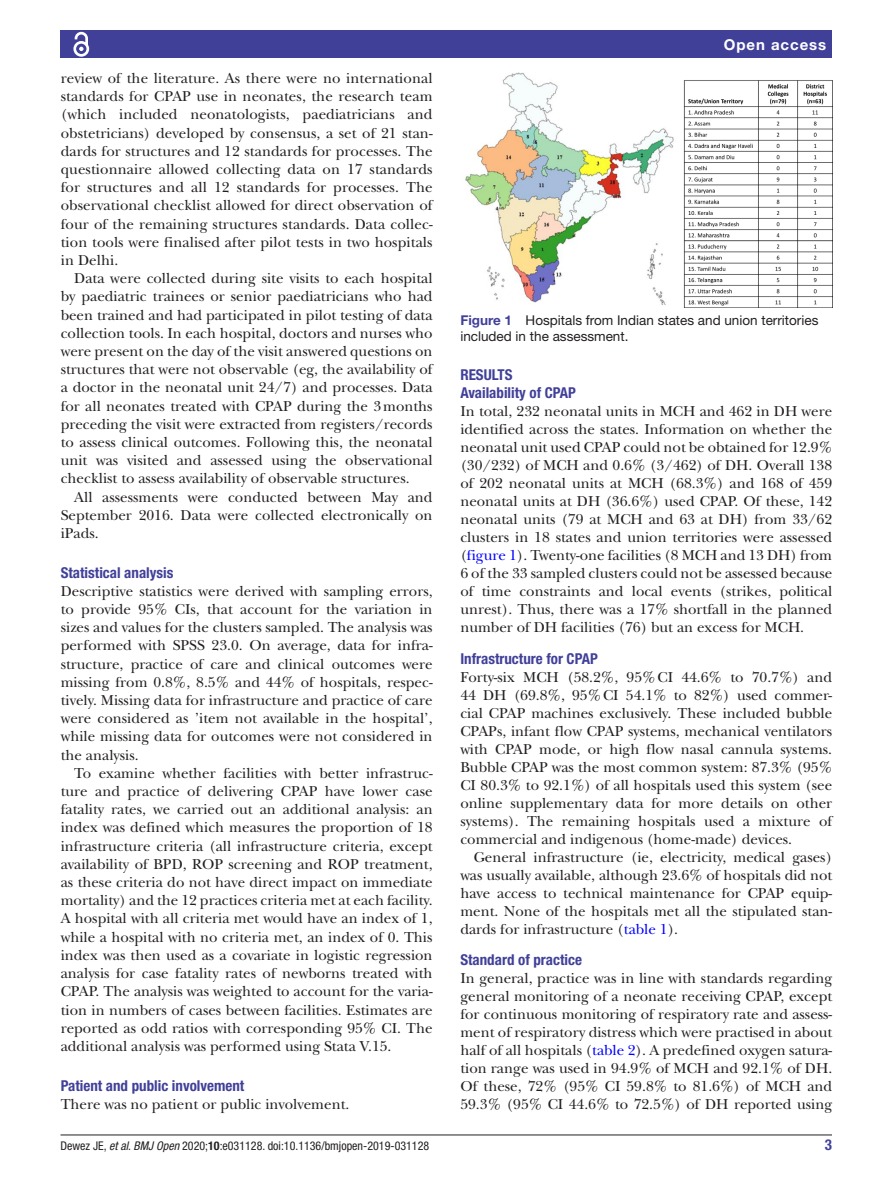
<style>
.page{position:relative;width:893px;height:1191px;background:#fff}
.page>*{position:absolute;margin:0;border:0;box-sizing:border-box;transform-origin:0 0}
.t1{font:15px/18.1px "New Baskerville";color:#231f20;text-align:justify}
.t2{font:700 condensed 15px/18px "Helvetica Neue LT Std";color:#414099}
.t3{font:700 15px "Helvetica Neue LT Std";letter-spacing:.065em;color:#fff}
.t4{font:13.5px/16.2px "Helvetica Neue LT Std";color:#231f20}
.t5{font:condensed 12px "Helvetica Neue LT Std";color:#231f20}
.s1{font-weight:700;color:#414099}
.s2{color:#00f}
.s3{font-style:italic}
.s4{font-weight:700}
</style>
<div class="page">
<hr style="left:61px;top:1134px;width:771px;height:1px;background:#231f20">
<div style="left:61px;top:31px;width:771px;height:27px;background:#414099"></div>
<svg style="left:73px;top:31px;width:17px;height:26px"></svg>
<img style="left:465px;top:73px;width:367px;height:234px">
<p class="t1" style="left:61px;top:69px;width:373px">review of the literature. As there were no international standards for CPAP use in neonates, the research team (which included neonatologists, paediatricians and obstetricians) developed by consensus, a set of 21 stan&shy;dards for structures and 12 standards for processes. The questionnaire allowed collecting data on 17 standards for structures and all 12 standards for processes. The observational checklist allowed for direct observation of four of the remaining structures standards. Data collec&shy;tion tools were finalised after pilot tests in two hospitals in Delhi.</p>
<p class="t1" style="left:61px;top:269px;width:373px;text-indent:14px">Data were collected during site visits to each hospital by paediatric trainees or senior paediatricians who had been trained and had participated in pilot testing of data collection tools. In each hospital, doctors and nurses who were present on the day of the visit answered questions on structures that were not observable (eg, the availability of a doctor in the neonatal unit 24/7) and processes. Data for all neonates treated with CPAP during the 3months preceding the visit were extracted from registers/records to assess clinical outcomes. Following this, the neonatal unit was visited and assessed using the observational checklist to assess availability of observable structures.</p>
<p class="t1" style="left:61px;top:488px;width:373px;text-indent:14px">All assessments were conducted between May and September 2016. Data were collected electronically on iPads.</p>
<p class="t2" style="left:61px;top:563px;width:114px">Statistical analysis</p>
<p class="t1" style="left:61px;top:582px;width:373px">Descriptive statistics were derived with sampling errors, to provide 95% CIs, that account for the variation in sizes and values for the clusters sampled. The analysis was performed with SPSS 23.0. On average, data for infra&shy;structure, practice of care and clinical outcomes were missing from 0.8%, 8.5% and 44% of hospitals, respec&shy;tively. Missing data for infrastructure and practice of care were considered as ’item not available in the hospital’, while missing data for outcomes were not considered in the analysis.</p>
<p class="t1" style="left:61px;top:764px;width:373px;text-indent:14px">To examine whether facilities with better infrastruc&shy;ture and practice of delivering CPAP have lower case fatality rates, we carried out an additional analysis: an index was defined which measures the proportion of 18 infrastructure criteria (all infrastructure criteria, except availability of BPD, ROP screening and ROP treatment, as these criteria do not have direct impact on immediate mortality) and the 12 practices criteria met at each facility.<br>A hospital with all criteria met would have an index of 1, while a hospital with no criteria met, an index of 0. This index was then used as a covariate in logistic regression analysis for case fatality rates of newborns treated with CPAP. The analysis was weighted to account for the varia&shy;tion in numbers of cases between facilities. Estimates are reported as odd ratios with corresponding 95% CI. The additional analysis was performed using Stata V.15.</p>
<p class="t2" style="left:61px;top:1076px;width:185px">Patient and public involvement</p>
<p class="t1" style="left:61px;top:1094px;width:290px">There was no patient or public involvement.</p>
<p class="t3" style="left:724px;top:35px;width:104px">Open access</p>
<p class="t4" style="left:460px;top:312px;width:360px"><span class="s1">Figure 1</span> Hospitals from Indian states and union territories included in the assessment.</p>
<p class="t2" style="left:460px;top:365px;width:117px">Results<br>Availability of CPAP</p>
<p class="t1" style="left:460px;top:402px;width:373px">In total, 232 neonatal units in MCH and 462 in DH were identified across the states. Information on whether the neonatal unit used CPAP could not be obtained for 12.9% (30/232) of MCH and 0.6% (3/462) of DH. Overall 138 of 202 neonatal units at MCH (68.3%) and 168 of 459 neonatal units at DH (36.6%) used CPAP. Of these, 142 neonatal units (79 at MCH and 63 at DH) from 33/62 clusters in 18 states and union territories were assessed (<span class="s2">figure 1</span>). Twenty-one facilities (8 MCH and 13 DH) from 6 of the 33 sampled clusters could not be assessed because of time constraints and local events (strikes, political unrest). Thus, there was a 17% shortfall in the planned number of DH facilities (76) but an excess for MCH.</p>
<p class="t2" style="left:460px;top:649px;width:139px">Infrastructure for CPAP</p>
<p class="t1" style="left:460px;top:668px;width:373px">Forty-six MCH (58.2%, 95%CI 44.6% to 70.7%) and 44 DH (69.8%, 95%CI 54.1% to 82%) used commer&shy;cial CPAP machines exclusively. These included bubble CPAPs, infant flow CPAP systems, mechanical ventilators with CPAP mode, or high flow nasal cannula systems.<br>Bubble CPAP was the most common system: 87.3% (95% CI 80.3% to 92.1%) of all hospitals used this system (see online supplementary data for more details on other systems). The remaining hospitals used a mixture of commercial and indigenous (home-made) devices.</p>
<p class="t1" style="left:460px;top:848px;width:373px;text-indent:14px">General infrastructure (ie, electricity, medical gases) was usually available, although 23.6% of hospitals did not have access to technical maintenance for CPAP equip&shy;ment. None of the hospitals met all the stipulated stan&shy;dards for infrastructure (<span class="s2">table 1</span>).</p>
<p class="t2" style="left:460px;top:950px;width:123px">Standard of practice</p>
<p class="t1" style="left:460px;top:969px;width:373px">In general, practice was in line with standards regarding general monitoring of a neonate receiving CPAP, except for continuous monitoring of respiratory rate and assess&shy;ment of respiratory distress which were practised in about half of all hospitals (<span class="s2">table 2</span>). A predefined oxygen satura&shy;tion range was used in 94.9% of MCH and 92.1% of DH.<br>Of these, 72% (95% CI 59.8% to 81.6%) of MCH and 59.3% (95% CI 44.6% to 72.5%) of DH reported using</p>
<p class="t5" style="left:61px;top:1138px;width:370px">Dewez JE, <span class="s3">et al</span>. <span class="s3">BMJ Open</span> 2020;<span class="s4">10</span>:e031128. doi:10.1136/bmjopen-2019-031128</p>
<p class="t2" style="left:825px;top:1135px;width:9px">3</p>
</div>
